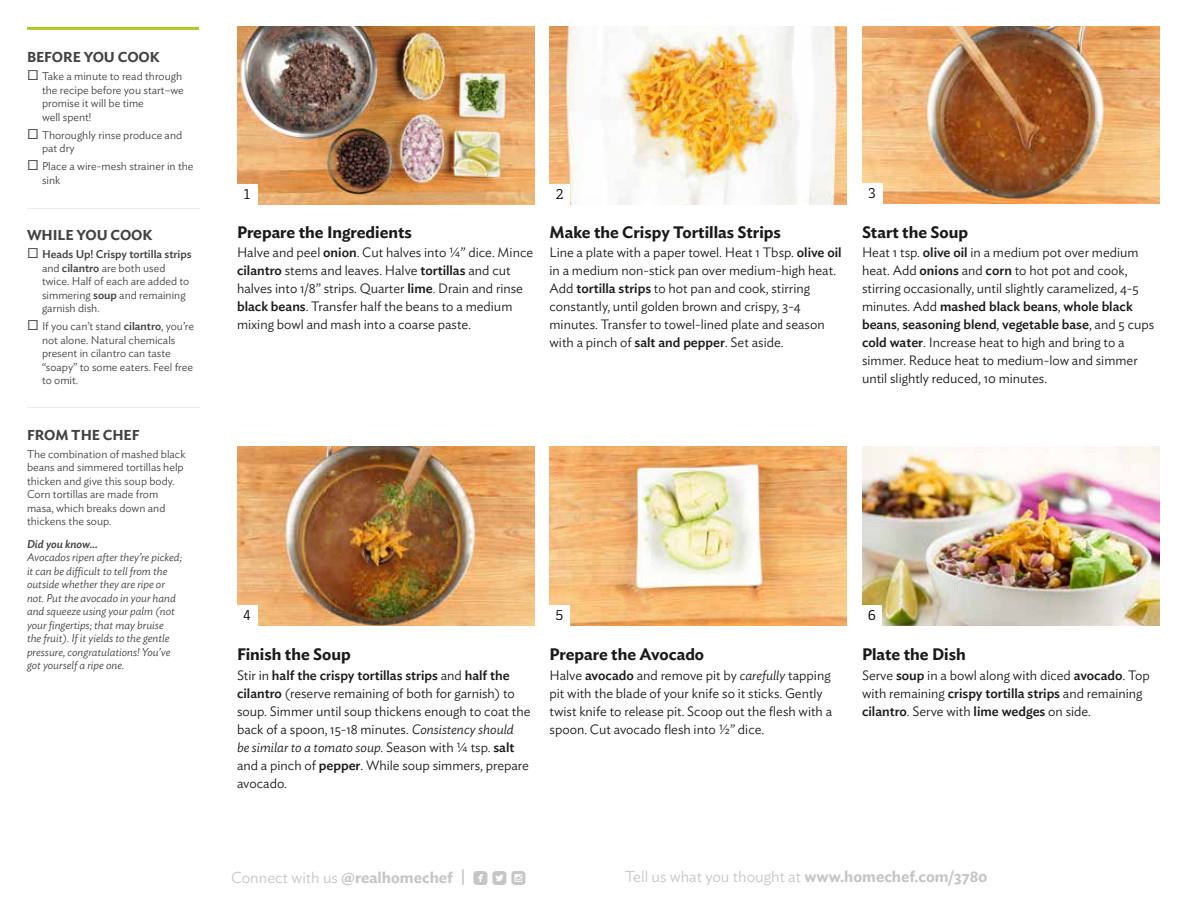
<style>
.page{position:relative;width:1188px;height:918px;background:#fff}
.page>*{position:absolute;margin:0;border:0;box-sizing:border-box;transform-origin:0 0}
.t1{font:17.1px "Mono Social Icons Font";color:#c7c6c5}
.t2{font:600 16.5px "Ideal Sans";color:#1a1a1a}
.t3{font:300 15.75px "Ideal Sans";color:#c7c6c5}
.t4{font:600 14.25px "Ideal Sans";letter-spacing:-.005em;color:#414241}
.t5{font:300 13.5px/18px "Ideal Sans";color:#1a1a1a}
.t6{font:13.5px "Decour";color:#000}
.t7{font:300 11.25px/13.5px "Ideal Sans";color:#414241}
.t8{font:italic 300 11.25px/13.5px "Ideal Sans";color:#414241}
.t9{font:italic 500 11.25px "Ideal Sans";color:#414241}
.s1{font-weight:500}
.s2{font-style:italic}
.s3{font-family:"Ideal Sans";font-weight:300;font-size:15.75px}
.s4{font-family:"Ideal Sans";font-weight:600;font-size:15.75px}
.s5{font-weight:600}
</style>
<div class="page">
<img style="left:237px;top:27px;width:297px;height:177px">
<img style="left:237px;top:447px;width:297px;height:178px">
<img style="left:862px;top:26px;width:297px;height:177px">
<img style="left:862px;top:447px;width:297px;height:178px">
<img style="left:550px;top:27px;width:297px;height:177px">
<img style="left:550px;top:447px;width:297px;height:178px">
<div style="left:237px;top:184px;width:20px;height:20px;background:#fff"></div>
<div style="left:237px;top:605px;width:20px;height:20px;background:#fff"></div>
<div style="left:550px;top:605px;width:20px;height:20px;background:#fff"></div>
<div style="left:862px;top:605px;width:20px;height:20px;background:#fff"></div>
<div style="left:550px;top:184px;width:20px;height:20px;background:#fff"></div>
<div style="left:862px;top:183px;width:20px;height:20px;background:#fff"></div>
<hr style="left:27px;top:27px;width:172px;height:3px;background:#b5c428">
<hr style="left:27px;top:407px;width:172px;height:1px;background:#eceded">
<hr style="left:27px;top:208px;width:172px;height:1px;background:#eceded">
<p class="t4" style="left:27px;top:46px;width:134px">BEFORE YOU COOK</p>
<p class="t7" style="left:42px;top:69px;width:143px">Take a minute to read through the recipe before you start–we promise it will be time<br>well spent!</p>
<p class="t7" style="left:42px;top:127px;width:142px">Thoroughly rinse produce and pat dry</p>
<p class="t7" style="left:42px;top:159px;width:153px">Place a wire-mesh strainer in the sink</p>
<p class="t4" style="left:27px;top:224px;width:127px">WHILE YOU COOK</p>
<p class="t7" style="left:42px;top:246px;width:151px"><span class="s1">Heads Up! Crispy tortilla strips </span>and <span class="s1">cilantro</span> are both used twice. Half of each are added to simmering <span class="s1">soup</span> and remaining garnish dish.</p>
<p class="t7" style="left:42px;top:318px;width:154px">If you can’t stand <span class="s1">cilantro</span>, you’re not alone. Natural chemicals present in cilantro can taste “soapy” to some eaters. Feel free to omit.</p>
<p class="t4" style="left:27px;top:424px;width:114px">FROM THE CHEF</p>
<p class="t7" style="left:27px;top:446px;width:160px">The combination of mashed black beans and simmered tortillas help thicken and give this soup body.<br>Corn tortillas are made from masa, which breaks down and thickens the soup.</p>
<p class="t9" style="left:27px;top:535px;width:72px">Did you know...</p>
<p class="t8" style="left:27px;top:550px;width:157px">Avocados ripen after they’re picked; it can be difficult to tell from the outside whether they are ripe or not. Put the avocado in your hand and squeeze using your palm (not your fingertips; that may bruise<br>the fruit). If it yields to the gentle pressure, congratulations! You’ve got yourself a ripe one.</p>
<p class="t6" style="left:244px;top:186px;width:8px">1</p>
<p class="t2" style="left:237px;top:219px;width:176px">Prepare the Ingredients</p>
<p class="t5" style="left:237px;top:242px;width:298px">Halve and peel <span class="s1">onion</span>. Cut halves into ¼” dice. Mince <span class="s1">cilantro</span> stems and leaves. Halve <span class="s1">tortillas</span> and cut halves into 1/8” strips. Quarter <span class="s1">lime</span>. Drain and rinse <span class="s1">black beans</span>. Transfer half the beans to a medium mixing bowl and mash into a coarse paste.</p>
<p class="t6" style="left:556px;top:186px;width:9px">2</p>
<p class="t6" style="left:868px;top:185px;width:9px">3</p>
<p class="t2" style="left:550px;top:219px;width:233px">Make the Crispy Tortillas Strips</p>
<p class="t5" style="left:550px;top:242px;width:294px">Line a plate with a paper towel. Heat 1 Tbsp. <span class="s1">olive oil </span>in a medium non-stick pan over medium-high heat.<br>Add <span class="s1">tortilla strips</span> to hot pan and cook, stirring constantly, until golden brown and crispy, 3-4 minutes. Transfer to towel-lined plate and season with a pinch of <span class="s1">salt and pepper</span>. Set aside.</p>
<p class="t2" style="left:862px;top:219px;width:108px">Start the Soup</p>
<p class="t5" style="left:862px;top:242px;width:294px">Heat 1 tsp. <span class="s1">olive oil</span> in a medium pot over medium heat. Add <span class="s1">onions</span> and <span class="s1">corn</span> to hot pot and cook, stirring occasionally, until slightly caramelized, 4-5 minutes. Add <span class="s1">mashed black beans</span>, <span class="s1">whole black beans</span>, <span class="s1">seasoning blend</span>, <span class="s1">vegetable base</span>, and 5 cups <span class="s1">cold water</span>. Increase heat to high and bring to a simmer. Reduce heat to medium-low and simmer until slightly reduced, 10 minutes.</p>
<p class="t6" style="left:243px;top:607px;width:9px">4</p>
<p class="t6" style="left:556px;top:607px;width:9px">5</p>
<p class="t6" style="left:868px;top:607px;width:10px">6</p>
<p class="t2" style="left:237px;top:642px;width:115px">Finish the Soup</p>
<p class="t5" style="left:237px;top:665px;width:295px">Stir in <span class="s1">half the crispy tortillas strips</span> and <span class="s1">half the cilantro</span> (reserve remaining of both for garnish) to soup. Simmer until soup thickens enough to coat the back of a spoon, 15-18 minutes. <span class="s2">Consistency should<br>be similar to a tomato soup.</span> Season with ¼ tsp. <span class="s1">salt </span>and a pinch of <span class="s1">pepper</span>. While soup simmers, prepare avocado.</p>
<p class="t2" style="left:550px;top:642px;width:156px">Prepare the Avocado</p>
<p class="t5" style="left:550px;top:665px;width:284px">Halve <span class="s1">avocado</span> and remove pit by <span class="s2">carefully</span> tapping pit with the blade of your knife so it sticks. Gently twist knife to release pit. Scoop out the flesh with a spoon. Cut avocado flesh into ½” dice.</p>
<p class="t2" style="left:862px;top:642px;width:105px">Plate the Dish</p>
<p class="t5" style="left:862px;top:665px;width:289px">Serve <span class="s1">soup</span> in a bowl along with diced <span class="s1">avocado</span>. Top with remaining <span class="s1">crispy tortilla strips</span> and remaining <span class="s1">cilantro</span>. Serve with <span class="s1">lime wedges</span> on side.</p>
<p class="t1" style="left:231px;top:869px;width:296px"><span class="s3">Connect with us</span> <span class="s4">@realhomechef |</span> ROUNDEDFACEBOOK ROUNDEDTWITTERBIRD ROUNDEDINSTAGRAM</p>
<p class="t3" style="left:625px;top:864px;width:364px">Tell us what you thought at <span class="s5">www.homechef.com/3780</span></p>
</div>
